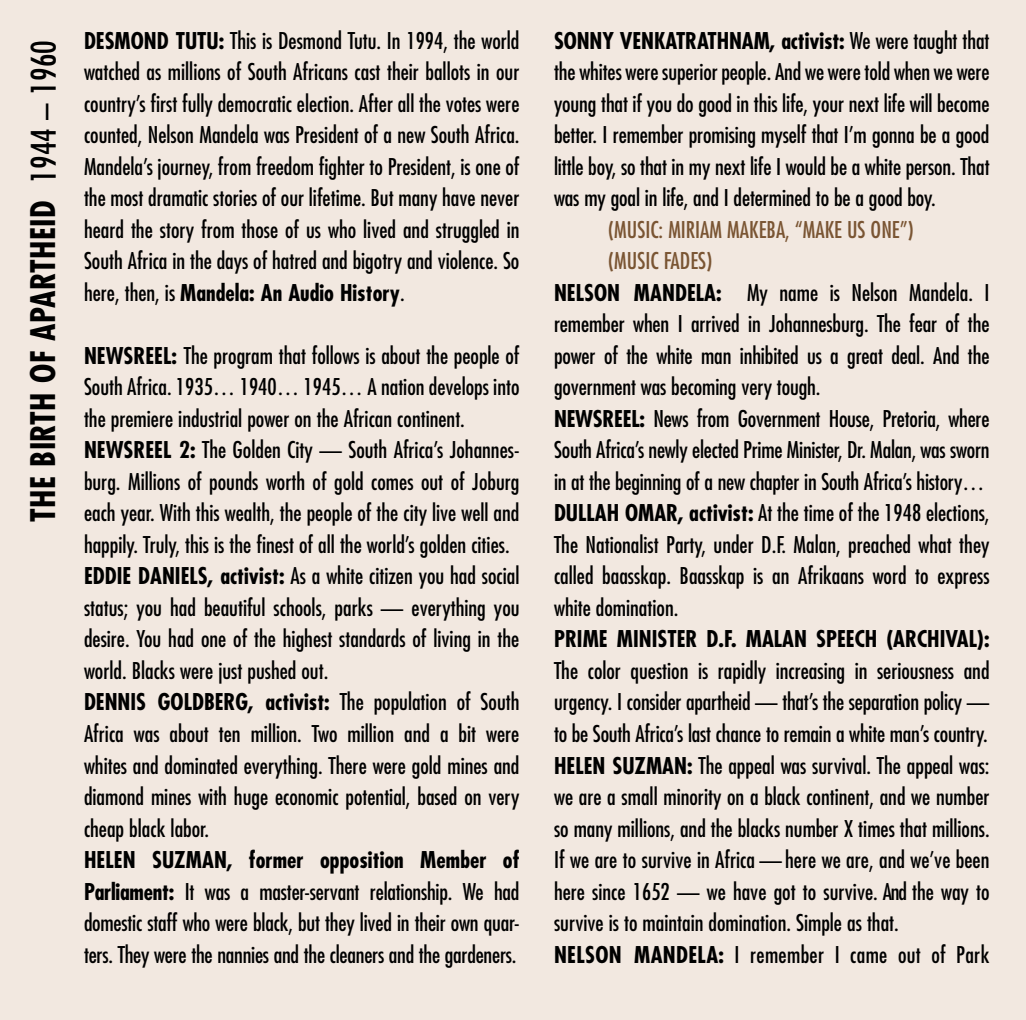
<style>
.page{position:relative;width:1026px;height:1020px;background:#fff}
.page>*{position:absolute;margin:0;border:0;box-sizing:border-box;transform-origin:0 0}
.t1{font:700 condensed 33px "Futura";color:#000}
.t2{font:condensed 22.5px/31.5px "Futura";color:#000;text-align:justify}
.t3{font:condensed 22.5px "Futura";color:#7a5533}
.t4{font:700 condensed 22.5px "Futura";color:#000}
.s1{font-weight:400}
.s2{font-weight:700}
</style>
<div class="page">
<div style="left:0;top:0;width:1026px;height:1019px;background:#f2e8e0"></div>
<h1 class="t1" style="left:22px;top:521px;width:483px;rotate:-90deg">The Birth of Apartheid <span class="s1">1944 – 1960</span></h1>
<p class="t2" style="left:84px;top:24px;width:437px"><span class="s2">DESMOND TUTU:</span> This is Desmond Tutu. In 1994, the world watched as millions of South Africans cast their ballots in our country’s first fully democratic election. After all the votes were counted, Nelson Mandela was President of a new South Africa.<br>Mandela’s journey, from freedom fighter to President, is one of the most dramatic stories of our lifetime. But many have never heard the story from those of us who lived and struggled in South Africa in the days of hatred and bigotry and violence. So here, then, is <span class="s2">Mandela: An Audio History</span>.</p>
<p class="t2" style="left:84px;top:339px;width:437px;text-align:left"><span class="s2">NEWSREEL:</span> The program that follows is about the people of South Africa. 1935… 1940… 1945… A nation develops into the premiere industrial power on the African continent.<br><span class="s2">NEWSREEL 2:</span> The Golden City — South Africa’s Johannes&shy;burg. Millions of pounds worth of gold comes out of Joburg each year. With this wealth, the people of the city live well and happily. Truly, this is the finest of all the world’s golden cities.<br><span class="s2">EDDIE DANIELS, activist:</span> As a white citizen you had social status; you had beautiful schools, parks — everything you desire. You had one of the highest standards of living in the world. Blacks were just pushed out.<br><span class="s2">DENNIS GOLDBERG, activist:</span> The population of South Africa was about ten million. Two million and a bit were whites and dominated everything. There were gold mines and diamond mines with huge economic potential, based on very cheap black labor.</p>
<p class="t2" style="left:84px;top:843px;width:437px"><span class="s2">HELEN SUZMAN, former opposition Member of Parliament:</span> It was a master-servant relationship. We had domestic staff who were black, but they lived in their own quar&shy;ters. They were the nannies and the cleaners and the gardeners.</p>
<p class="t2" style="left:554px;top:24px;width:437px"><span class="s2">SONNY VENKATRATHNAM, activist:</span> We were taught that the whites were superior people. And we were told when we were young that if you do good in this life, your next life will become better. I remember promising myself that I’m gonna be a good little boy, so that in my next life I would be a white person. That was my goal in life, and I determined to be a good boy.</p>
<p class="t3" style="left:608px;top:215px;width:307px">(MUSIC: MIRIAM MAKEBA, “MAKE US ONE”)</p>
<p class="t3" style="left:608px;top:247px;width:106px">(MUSIC FADES)</p>
<p class="t2" style="left:554px;top:276px;width:437px"><span class="s2">NELSON MANDELA:</span> My name is Nelson Mandela. I</p>
<p class="t2" style="left:554px;top:307px;width:437px">remember when I arrived in Johannesburg. The fear of the</p>
<p class="t2" style="left:554px;top:339px;width:437px">power of the white man inhibited us a great deal. And the</p>
<p class="t2" style="left:554px;top:370px;width:268px">government was becoming very tough.</p>
<p class="t2" style="left:554px;top:402px;width:437px"><span class="s2">NEWSREEL:</span> News from Government House, Pretoria, where</p>
<p class="t2" style="left:554px;top:433px;width:437px">South Africa’s newly elected Prime Minister, Dr. Malan, was sworn</p>
<p class="t2" style="left:554px;top:465px;width:432px">in at the beginning of a new chapter in South Africa’s history…</p>
<p class="t2" style="left:554px;top:496px;width:437px"><span class="s2">DULLAH OMAR, activist:</span> At the time of the 1948 elections,</p>
<p class="t2" style="left:554px;top:528px;width:437px">The Nationalist Party, under D.F. Malan, preached what they</p>
<p class="t2" style="left:554px;top:559px;width:437px">called baasskap. Baasskap is an Afrikaans word to express</p>
<p class="t2" style="left:554px;top:591px;width:126px">white domination.</p>
<p class="t4" style="left:554px;top:624px;width:437px">PRIME MINISTER D.F. MALAN SPEECH (ARCHIVAL):</p>
<p class="t2" style="left:554px;top:654px;width:437px;text-align:left">The color question is rapidly increasing in seriousness and urgency. I consider apartheid — that’s the separation policy — to be South Africa’s last chance to remain a white man’s country.<br><span class="s2">HELEN SUZMAN:</span> The appeal was survival. The appeal was: we are a small minority on a black continent, and we number so many millions, and the blacks number X times that millions.<br>If we are to survive in Africa — here we are, and we’ve been here since 1652 — we have got to survive. And the way to survive is to maintain domination. Simple as that.<br><span class="s2">NELSON MANDELA:</span> I remember I came out of Park</p>
</div>
